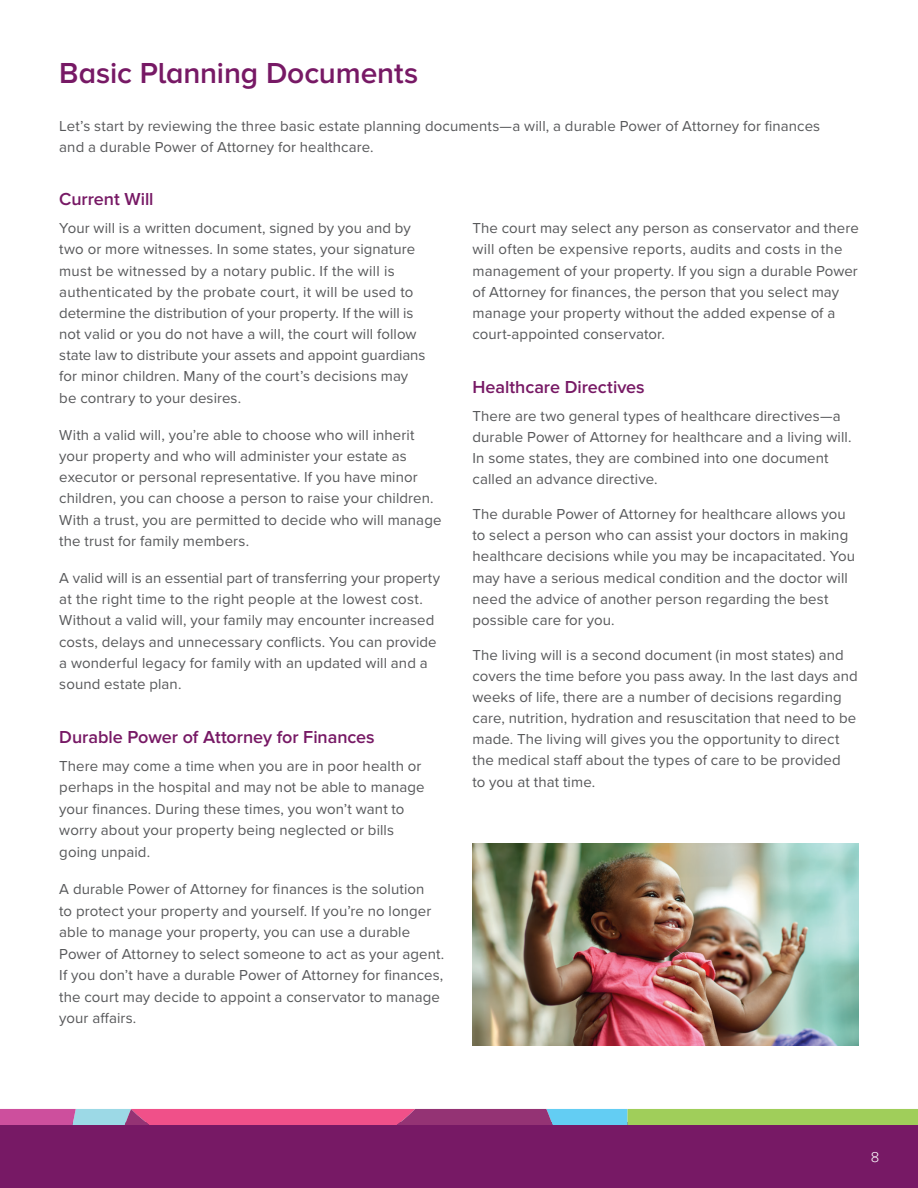
<style>
.page{position:relative;width:918px;height:1188px;background:#fff}
.page>*{position:absolute;margin:0;border:0;box-sizing:border-box;transform-origin:0 0}
.t1{font:600 30px "Proxima Nova A";letter-spacing:-.005em;color:#771965}
.t2{font:600 18px "Proxima Nova";letter-spacing:-.005em;color:#771965}
.t3{font:15px/21.1px "Proxima Nova";letter-spacing:.005em;color:#57585a}
.t4{font:300 15px "Proxima Nova";color:#fff}
</style>
<div class="page">
<div style="left:0;top:1122px;width:918px;height:66px;background:#771965"></div>
<svg style="left:0;top:1109px;width:918px;height:16px;background:#b38586"></svg>
<img style="left:472px;top:843px;width:387px;height:202px">
<h1 class="t1" style="left:59px;top:56px;width:360px">Basic Planning Documents</h1>
<p class="t3" style="left:59px;top:115px;width:762px">Let’s start by reviewing the three basic estate planning documents—a will, a durable Power of Attorney for finances and a durable Power of Attorney for healthcare.</p>
<p class="t2" style="left:59px;top:189px;width:96px">Current Will</p>
<p class="t3" style="left:59px;top:217px;width:368px">Your will is a written document, signed by you and by two or more witnesses. In some states, your signature must be witnessed by a notary public. If the will is authenticated by the probate court, it will be used to determine the distribution of your property. If the will is not valid or you do not have a will, the court will follow state law to distribute your assets and appoint guardians for minor children. Many of the court’s decisions may be contrary to your desires.</p>
<p class="t3" style="left:59px;top:424px;width:384px">With a valid will, you’re able to choose who will inherit your property and who will administer your estate as executor or personal representative. If you have minor children, you can choose a person to raise your children.<br>With a trust, you are permitted to decide who will manage the trust for family members.</p>
<p class="t3" style="left:59px;top:567px;width:382px">A valid will is an essential part of transferring your property at the right time to the right people at the lowest cost.<br>Without a valid will, your family may encounter increased costs, delays and unnecessary conflicts. You can provide a wonderful legacy for family with an updated will and a sound estate plan.</p>
<p class="t2" style="left:59px;top:727px;width:317px">Durable Power of Attorney for Finances</p>
<p class="t3" style="left:59px;top:755px;width:367px">There may come a time when you are in poor health or perhaps in the hospital and may not be able to manage your finances. During these times, you won’t want to worry about your property being neglected or bills going unpaid.</p>
<p class="t3" style="left:59px;top:878px;width:387px">A durable Power of Attorney for finances is the solution<br>to protect your property and yourself. If you’re no longer able to manage your property, you can use a durable Power of Attorney to select someone to act as your agent.<br>If you don’t have a durable Power of Attorney for finances, the court may decide to appoint a conservator to manage your affairs.</p>
<p class="t3" style="left:472px;top:217px;width:388px">The court may select any person as conservator and there will often be expensive reports, audits and costs in the management of your property. If you sign a durable Power of Attorney for finances, the person that you select may manage your property without the added expense of a court-appointed conservator.</p>
<p class="t2" style="left:472px;top:377px;width:174px">Healthcare Directives</p>
<p class="t3" style="left:472px;top:405px;width:380px">There are two general types of healthcare directives—a durable Power of Attorney for healthcare and a living will.<br>In some states, they are combined into one document called an advance directive.</p>
<p class="t3" style="left:472px;top:503px;width:384px">The durable Power of Attorney for healthcare allows you to select a person who can assist your doctors in making healthcare decisions while you may be incapacitated. You may have a serious medical condition and the doctor will need the advice of another person regarding the best possible care for you.</p>
<p class="t3" style="left:472px;top:643px;width:387px">The living will is a second document (in most states) and covers the time before you pass away. In the last days and weeks of life, there are a number of decisions regarding care, nutrition, hydration and resuscitation that need to be made. The living will gives you the opportunity to direct the medical staff about the types of care to be provided<br>to you at that time.</p>
<p class="t4" style="left:871px;top:1148px;width:10px">8</p>
</div>
